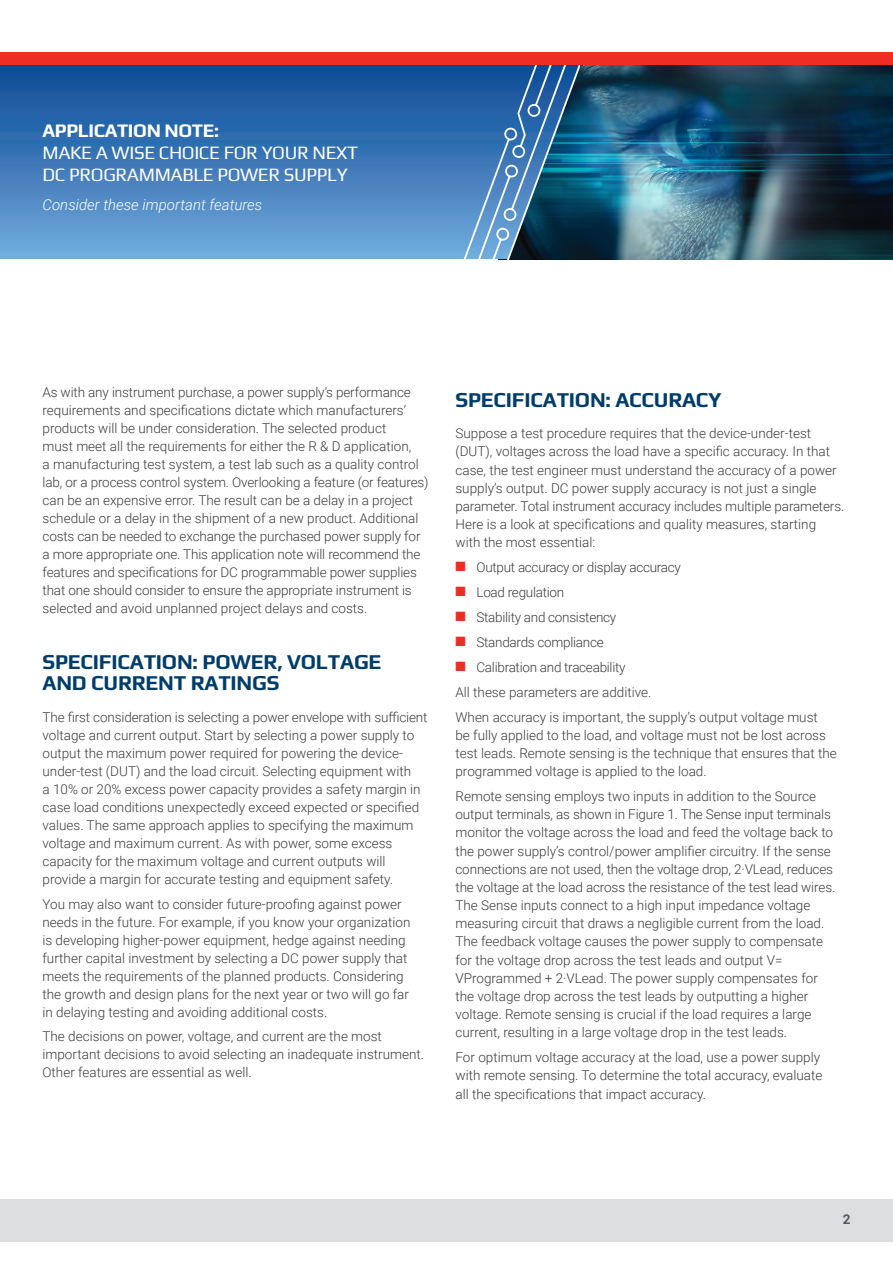
<style>
.page{position:relative;width:893px;height:1263px;background:#fff}
.page>*{position:absolute;margin:0;border:0;box-sizing:border-box;transform-origin:0 0}
.t1{font:700 21px/21px "Play";letter-spacing:-.01em;color:#003d6a}
.t2{font:700 19.05px "Play";letter-spacing:-.02em;color:#fff}
.t3{font:18.75px/22px "Play";letter-spacing:-.02em;color:#fff}
.t4{font:italic 300 15px "Roboto";color:#fff}
.t5{font:300 13.5px/18px "Roboto";color:#3c3c3b}
.t6{font:300 13.5px "Roboto";letter-spacing:-.02em;color:#3c3c3b}
.t7{font:700 13.5px "Roboto";color:#54565b}
.s1{color:#ee2e24}
</style>
<div class="page">
<img style="left:580px;top:65px;width:313px;height:194px">
<svg style="left:0;top:65px;width:445px;height:194px;background:#3d79b8"></svg>
<svg style="left:445px;top:65px;width:135px;height:194px;background:#366ea1"></svg>
<div style="left:0;top:52px;width:893px;height:13px;background:#ee2e24"></div>
<div style="left:0;top:1199px;width:893px;height:42px;background:#dddee0"></div>
<h2 class="t2" style="left:43px;top:117px;width:178px">APPLICATION NOTE:</h2>
<h3 class="t3" style="left:43px;top:140px;width:317px">MAKE A WISE CHOICE FOR YOUR NEXT<br>DC PROGRAMMABLE POWER SUPPLY</h3>
<p class="t4" style="left:43px;top:194px;width:221px">Consider these important features</p>
<p class="t5" style="left:43px;top:383px;width:388px">As with any instrument purchase, a power supply’s performance requirements and specifications dictate which manufacturers’ products will be under consideration. The selected product<br>must meet all the requirements for either the R &amp; D application,<br>a manufacturing test system, a test lab such as a quality control lab, or a process control system. Overlooking a feature (or features) can be an expensive error. The result can be a delay in a project schedule or a delay in the shipment of a new product. Additional costs can be needed to exchange the purchased power supply for a more appropriate one. This application note will recommend the features and specifications for DC programmable power supplies that one should consider to ensure the appropriate instrument is selected and avoid unplanned project delays and costs.</p>
<p class="t1" style="left:43px;top:650px;width:340px">SPECIFICATION: POWER, VOLTAGE<br>AND CURRENT RATINGS</p>
<p class="t5" style="left:43px;top:708px;width:386px">The first consideration is selecting a power envelope with sufficient voltage and current output. Start by selecting a power supply to output the maximum power required for powering the device&shy;under-test (DUT) and the load circuit. Selecting equipment with<br>a 10% or 20% excess power capacity provides a safety margin in case load conditions unexpectedly exceed expected or specified values. The same approach applies to specifying the maximum voltage and maximum current. As with power, some excess capacity for the maximum voltage and current outputs will provide a margin for accurate testing and equipment safety.</p>
<p class="t5" style="left:43px;top:894px;width:369px">You may also want to consider future-proofing against power needs in the future. For example, if you know your organization is developing higher-power equipment, hedge against needing further capital investment by selecting a DC power supply that meets the requirements of the planned products. Considering the growth and design plans for the next year or two will go far in delaying testing and avoiding additional costs.</p>
<p class="t5" style="left:43px;top:1027px;width:383px">The decisions on power, voltage, and current are the most important decisions to avoid selecting an inadequate instrument.<br>Other features are essential as well.</p>
<p class="t1" style="left:455px;top:387px;width:268px">SPECIFICATION: ACCURACY</p>
<p class="t5" style="left:455px;top:424px;width:390px">Suppose a test procedure requires that the device-under-test (DUT), voltages across the load have a specific accuracy. In that case, the test engineer must understand the accuracy of a power supply’s output. DC power supply accuracy is not just a single parameter. Total instrument accuracy includes multiple parameters.<br>Here is a look at specifications and quality measures, starting with the most essential:</p>
<p class="t6" style="left:455px;top:558px;width:227px"><span class="s1">■</span> Output accuracy or display accuracy</p>
<p class="t6" style="left:455px;top:583px;width:110px"><span class="s1">■</span> Load regulation</p>
<p class="t6" style="left:455px;top:608px;width:162px"><span class="s1">■</span> Stability and consistency</p>
<p class="t6" style="left:455px;top:633px;width:150px"><span class="s1">■</span> Standards compliance</p>
<p class="t6" style="left:455px;top:658px;width:172px"><span class="s1">■</span> Calibration and traceability</p>
<p class="t5" style="left:455px;top:682px;width:197px">All these parameters are additive.</p>
<p class="t5" style="left:455px;top:707px;width:383px">When accuracy is important, the supply’s output voltage must<br>be fully applied to the load, and voltage must not be lost across test leads. Remote sensing is the technique that ensures that the programmed voltage is applied to the load.</p>
<p class="t5" style="left:455px;top:787px;width:381px">Remote sensing employs two inputs in addition to the Source output terminals, as shown in Figure 1. The Sense input terminals monitor the voltage across the load and feed the voltage back to the power supply’s control/power amplifier circuitry. If the sense connections are not used, then the voltage drop, 2·VLead, reduces the voltage at the load across the resistance of the test lead wires.<br>The Sense inputs connect to a high input impedance voltage measuring circuit that draws a negligible current from the load.<br>The feedback voltage causes the power supply to compensate for the voltage drop across the test leads and output V= VProgrammed + 2·VLead. The power supply compensates for the voltage drop across the test leads by outputting a higher voltage. Remote sensing is crucial if the load requires a large current, resulting in a large voltage drop in the test leads.</p>
<p class="t5" style="left:455px;top:1048px;width:368px">For optimum voltage accuracy at the load, use a power supply with remote sensing. To determine the total accuracy, evaluate all the specifications that impact accuracy.</p>
<p class="t7" style="left:843px;top:1210px;width:9px">2</p>
</div>
